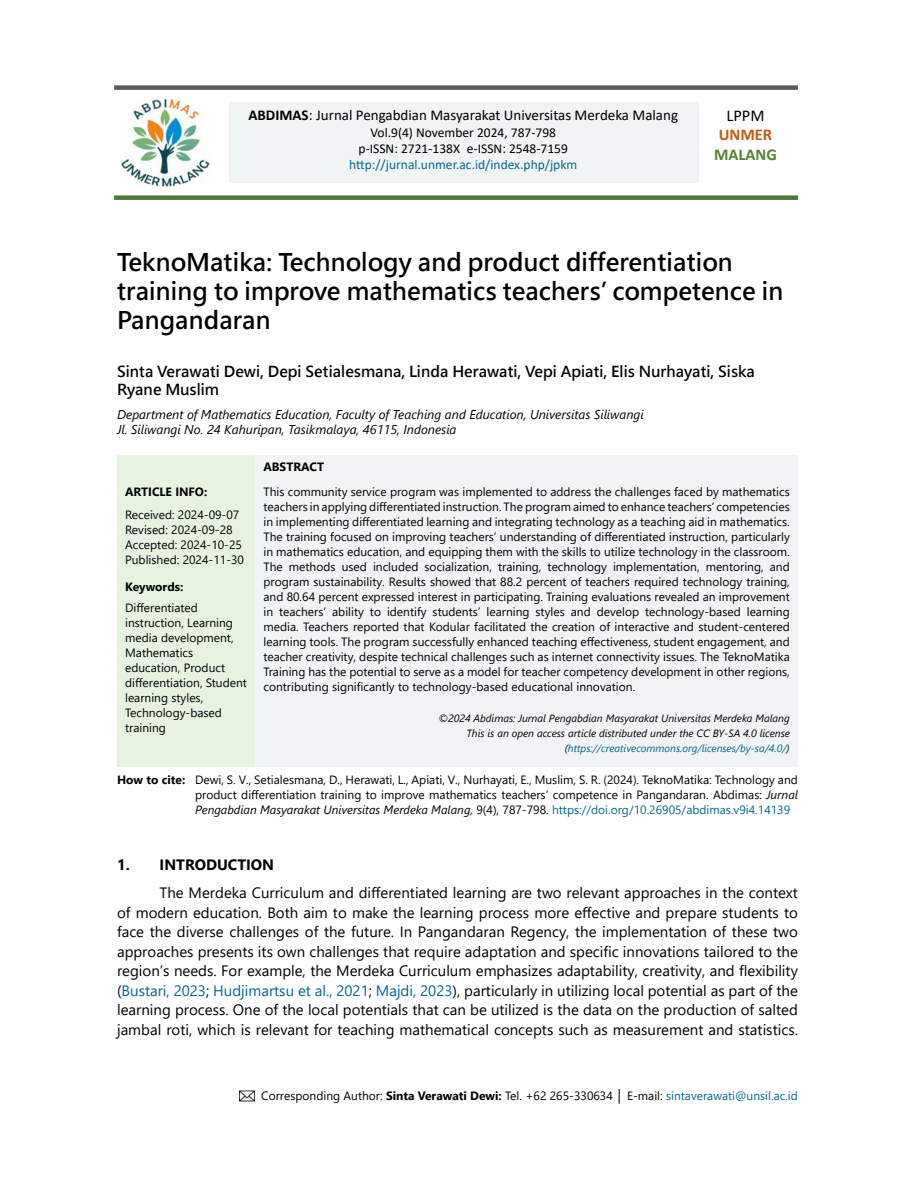
<style>
.page{position:relative;width:915px;height:1191px;background:#fff}
.page>*{position:absolute;margin:0;border:0;box-sizing:border-box;transform-origin:0 0}
.t1{font:24px/28.8px "Microsoft Jheng Hei UI Bold";color:#000}
.t2{font:700 16.5px "Calibri";color:#538135}
.t3{font:700 16.5px "Calibri";color:#c45911}
.t4{font:16.5px "Calibri";color:#000}
.t5{font:15px/19.5px "Segoe UI";color:#000;text-align:justify}
.t6{font:700 15px/18px "Microsoft Jheng Hei";color:#000}
.t7{font:15px "Calibri";color:#000}
.t8{font:700 15px "Segoe UI";color:#000}
.t9{font:13.5px/16.2px "Calibri";color:#000;text-align:center}
.t10{font:13.5px "Calibri";color:#07668d}
.t11{font:italic 12.75px/15.3px "Segoe UI";color:#000}
.t12{font:12px/15px "Segoe UI";color:#000}
.t13{font:700 12px "Segoe UI";color:#000}
.t14{font:italic 10.5px/15px "Segoe UI";color:#000;text-align:right}
.s1{font-weight:700}
.s2{color:#07668d}
.s3{font-style:italic}
.s4{font-family:"Arial"}
</style>
<div class="page">
<div style="left:229px;top:102px;width:469px;height:81px;background:#f0f4f4"></div>
<img style="left:121px;top:99px;width:89px;height:88px">
<div style="left:114px;top:85px;width:683px;height:5px;background:#5a5a5a"></div>
<div style="left:114px;top:195px;width:683px;height:5px;background:#4f7938"></div>
<div style="left:117px;top:455px;width:138px;height:311px;background:#e7f3e1"></div>
<div style="left:255px;top:455px;width:542px;height:311px;background:#f0f4f4"></div>
<img style="left:239px;top:1090px;width:15px;height:11px">
<p class="t7" style="left:248px;top:105px;width:431px"><span class="s1">ABDIMAS</span>: Jurnal Pengabdian Masyarakat Universitas Merdeka Malang</p>
<p class="t9" style="left:358px;top:124px;width:211px">Vol.9(4) November 2024, 787-798 p-ISSN: 2721-138X e-ISSN: 2548-7159</p>
<p class="t10" style="left:349px;top:155px;width:229px">http://jurnal.unmer.ac.id/index.php/jpkm</p>
<h2 class="t4" style="left:726px;top:104px;width:40px">LPPM</h2>
<h2 class="t3" style="left:718px;top:123px;width:55px">UNMER</h2>
<h2 class="t2" style="left:713px;top:143px;width:64px">MALANG</h2>
<h1 class="t1" style="left:117px;top:248px;width:667px">TeknoMatika: Technology and product differentiation training to improve mathematics teachers’ competence in<br>Pangandaran</h1>
<p class="t6" style="left:117px;top:362px;width:639px">Sinta Verawati Dewi, Depi Setialesmana, Linda Herawati, Vepi Apiati, Elis Nurhayati, Siska<br>Ryane Muslim</p>
<p class="t11" style="left:117px;top:404px;width:528px">Department of Mathematics Education, Faculty of Teaching and Education, Universitas Siliwangi<br>Jl. Siliwangi No. 24 Kahuripan, Tasikmalaya, 46115, Indonesia</p>
<p class="t13" style="left:263px;top:456px;width:62px">ABSTRACT</p>
<p class="t12" style="left:263px;top:483px;width:527px;text-align:justify">This community service program was implemented to address the challenges faced by mathematics teachers in applying differentiated instruction. The program aimed to enhance teachers’ competencies in implementing differentiated learning and integrating technology as a teaching aid in mathematics.<br>The training focused on improving teachers’ understanding of differentiated instruction, particularly in mathematics education, and equipping them with the skills to utilize technology in the classroom.<br>The methods used included socialization, training, technology implementation, mentoring, and program sustainability. Results showed that 88.2 percent of teachers required technology training, and 80.64 percent expressed interest in participating. Training evaluations revealed an improvement in teachers’ ability to identify students’ learning styles and develop technology-based learning media. Teachers reported that Kodular facilitated the creation of interactive and student-centered learning tools. The program successfully enhanced teaching effectiveness, student engagement, and teacher creativity, despite technical challenges such as internet connectivity issues. The TeknoMatika Training has the potential to serve as a model for teacher competency development in other regions, contributing significantly to technology-based educational innovation.</p>
<p class="t14" style="left:438px;top:709px;width:353px">©2024 Abdimas: Jurnal Pengabdian Masyarakat Universitas Merdeka Malang<br>This is an open access article distributed under the CC BY-SA 4.0 license (<span class="s2">https://creativecommons.org/licenses/by-sa/4.0/</span>)</p>
<p class="t12" style="left:195px;top:771px;width:604px;text-align:justify;text-indent:-78px"><span class="s1">How to cite:</span> Dewi, S. V., Setialesmana, D., Herawati, L., Apiati, V., Nurhayati, E., Muslim, S. R. (2024). TeknoMatika: Technology and product differentiation training to improve mathematics teachers’ competence in Pangandaran. Abdimas: <span class="s3">Jurnal Pengabdian Masyarakat Universitas Merdeka Malang,</span> 9(4), 787-798. <span class="s2">https://doi.org/10.26905/abdimas.v9i4.14139</span></p>
<p class="t13" style="left:125px;top:480px;width:84px">ARTICLE INFO:</p>
<p class="t12" style="left:125px;top:505px;width:120px">Received: 2024-09-07<br>Revised: 2024-09-28<br>Accepted: 2024-10-25<br>Published: 2024-11-30</p>
<p class="t13" style="left:125px;top:575px;width:60px">Keywords:</p>
<p class="t12" style="left:125px;top:599px;width:123px">Differentiated instruction, Learning media development,<br>Mathematics education, Product differentiation, Student learning styles,<br>Technology-based training</p>
<p class="t8" style="left:117px;top:850px;width:158px">1. INTRODUCTION</p>
<p class="t5" style="left:117px;top:881px;width:682px;text-indent:43px">The Merdeka Curriculum and differentiated learning are two relevant approaches in the context of modern education. Both aim to make the learning process more effective and prepare students to face the diverse challenges of the future. In Pangandaran Regency, the implementation of these two approaches presents its own challenges that require adaptation and specific innovations tailored to the region’s needs. For example, the Merdeka Curriculum emphasizes adaptability, creativity, and flexibility (<span class="s2">Bustari, 2023</span>; <span class="s2">Hudjimartsu et al., 2021</span>; <span class="s2">Majdi, 2023</span>), particularly in utilizing local potential as part of the learning process. One of the local potentials that can be utilized is the data on the production of salted jambal roti, which is relevant for teaching mathematical concepts such as measurement and statistics.</p>
<p class="t12" style="left:261px;top:1087px;width:538px">Corresponding Author: <span class="s1">Sinta Verawati Dewi:</span> Tel. +62 265-330634 <span class="s4">│</span> E-mail: <span class="s2">sintaverawati@unsil.ac.id</span></p>
</div>
